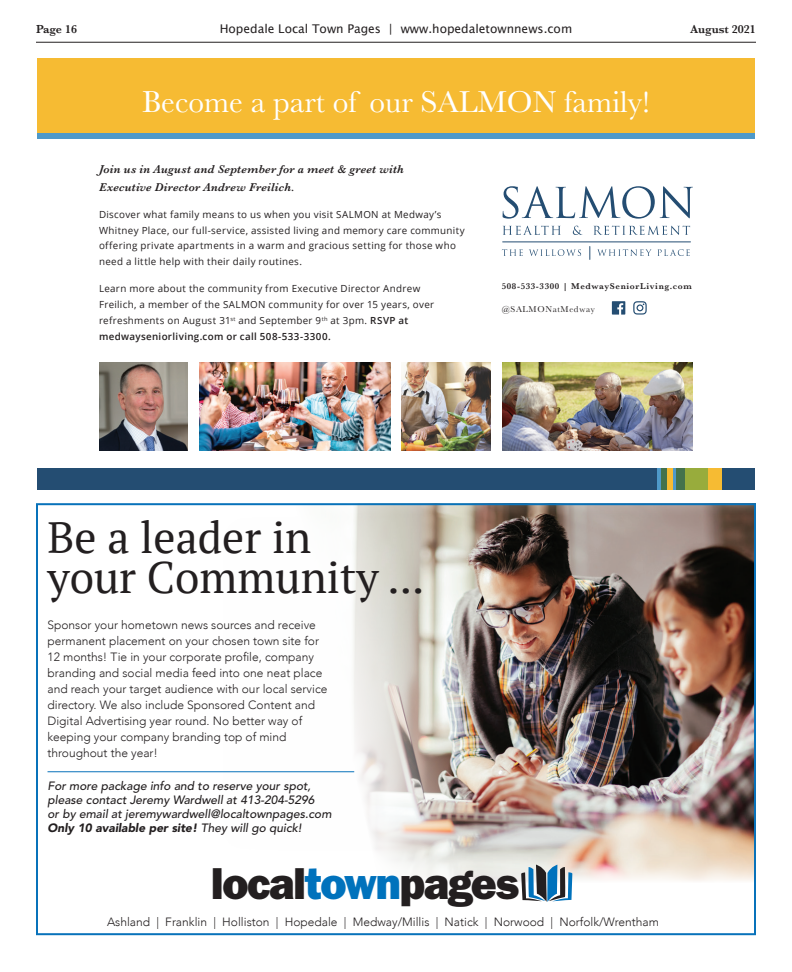
<style>
.page{position:relative;width:792px;height:972px;background:#fff}
.page>*{position:absolute;margin:0;border:0;box-sizing:border-box;transform-origin:0 0}
.t1{font:44.9px "ITC Franklin Gothic Std Hvy";letter-spacing:-.035em;color:#231f20}
.t2{font:44px/40px "PT Serif";color:#231f20}
.t3{font:31.4px "Baskerville";color:#fff}
.t4{font:300 12px/16px "Avenir";color:#231f20}
.t5{font:italic 500 12px/14px "Avenir LT Std";color:#231f20}
.t6{font:12px "Lucida Grande";color:#231f20}
.t7{font:600 12px "Baskerville";color:#231f20}
.t8{font:italic 600 11.8px/17.6px "Baskerville";letter-spacing:.02em;color:#231f20}
.t9{font:9.8px/15.7px "Open Sans";letter-spacing:.03em;color:#231f20}
.t10{font:600 8.8px "Baskerville";letter-spacing:.075em;color:#231f20}
.t11{font:8.8px "Baskerville";letter-spacing:.075em;color:#231f20}
.s1{font-weight:600}
.s2{font-weight:900}
.s3{color:#0072bc}
</style>
<div class="page">
<hr style="left:36px;top:42px;width:720px;height:1px;background:#231f20">
<div style="left:37px;top:58px;width:718px;height:75px;background:#f6bb33"></div>
<div style="left:37px;top:133px;width:718px;height:6px;background:#4e99c9"></div>
<svg style="left:612px;top:301px;width:13px;height:14px"></svg>
<svg style="left:633px;top:301px;width:14px;height:14px"></svg>
<div style="left:37px;top:468px;width:718px;height:22px;background:#244d72"></div>
<div style="left:704px;top:468px;width:18px;height:22px;background:#f6bb33"></div>
<div style="left:657px;top:468px;width:50px;height:22px;background:#4e99c9"></div>
<div style="left:685px;top:468px;width:22px;height:22px;background:#98ac3c"></div>
<div style="left:676px;top:468px;width:9px;height:22px;background:#44724c"></div>
<div style="left:661px;top:468px;width:6px;height:22px;background:#44724c"></div>
<div style="left:667px;top:468px;width:6px;height:22px;background:#f6bb33"></div>
<img style="left:502px;top:363px;width:191px;height:88px">
<img style="left:199px;top:363px;width:191px;height:88px">
<img style="left:402px;top:363px;width:88px;height:88px">
<img style="left:99px;top:363px;width:88px;height:88px">
<svg style="left:503px;top:186px;width:190px;height:33px"></svg>
<svg style="left:503px;top:226px;width:58px;height:9px"></svg>
<svg style="left:573px;top:226px;width:10px;height:9px"></svg>
<svg style="left:594px;top:226px;width:96px;height:9px"></svg>
<svg style="left:502px;top:249px;width:21px;height:7px"></svg>
<svg style="left:529px;top:249px;width:52px;height:7px"></svg>
<hr style="left:503px;top:242px;width:187px;height:1px;background:#244d72">
<svg style="left:597px;top:249px;width:93px;height:7px"></svg>
<svg style="left:590px;top:246px;width:1px;height:13px"></svg>
<img style="left:189px;top:506px;width:564px;height:377px">
<svg style="left:521px;top:865px;width:51px;height:37px;background:#6a8ba1"></svg>
<hr style="left:48px;top:771px;width:306px;height:1px;background:#0872ba">
<div style="left:36px;top:503px;width:720px;height:432px;border:2px solid #0872ba"></div>
<p class="t7" style="left:36px;top:21px;width:43px">Page 16</p>
<p class="t6" style="left:220px;top:22px;width:354px">Hopedale Local Town Pages | www.hopedaletownnews.com</p>
<p class="t7" style="left:690px;top:21px;width:67px">August 2021</p>
<h3 class="t3" style="left:142px;top:82px;width:509px">Become a part of our SALMON family!</h3>
<p class="t8" style="left:99px;top:160px;width:306px">Join us in August and September for a meet &amp; greet with<br>Executive Director Andrew Freilich.</p>
<p class="t9" style="left:99px;top:206px;width:367px">Discover what family means to us when you visit SALMON at Medway’s Whitney Place, our full-service, assisted living and memory care community offering private apartments in a warm and gracious setting for those who need a little help with their daily routines.</p>
<p class="t9" style="left:99px;top:281px;width:337px">Learn more about the community from Executive Director Andrew Freilich, a member of the SALMON community for over 15 years, over refreshments on August 31<sup>st</sup> and September 9<sup>th</sup> at 3pm. <span class="s1">RSVP at medwayseniorliving.com or call 508-533-3300.</span></p>
<p class="t10" style="left:502px;top:280px;width:191px">508-533-3300 | MedwaySeniorLiving.com</p>
<p class="t11" style="left:502px;top:304px;width:94px">@SALMONatMedway</p>
<h2 class="t2" style="left:48px;top:517px;width:378px">Be a leader in<br>your Community ...</h2>
<p class="t4" style="left:48px;top:617px;width:281px">Sponsor your hometown news sources and receive permanent placement on your chosen town site for 12 months! Tie in your corporate profile, company branding and social media feed into one neat place and reach your target audience with our local service directory. We also include Sponsored Content and Digital Advertising year round. No better way of keeping your company branding top of mind throughout the year!</p>
<p class="t5" style="left:48px;top:779px;width:286px">For more package info and to reserve your spot, please contact Jeremy Wardwell at 413-204-5296<br>or by email at jeremywardwell@localtownpages.com <span class="s2">Only 10 available per site!</span> They will go quick!</p>
<h1 class="t1" style="left:211px;top:857px;width:309px">local<span class="s3">town</span>pages</h1>
<p class="t4" style="left:107px;top:914px;width:553px">Ashland | Franklin | Holliston | Hopedale | Medway/Millis | Natick | Norwood | Norfolk/Wrentham</p>
</div>
